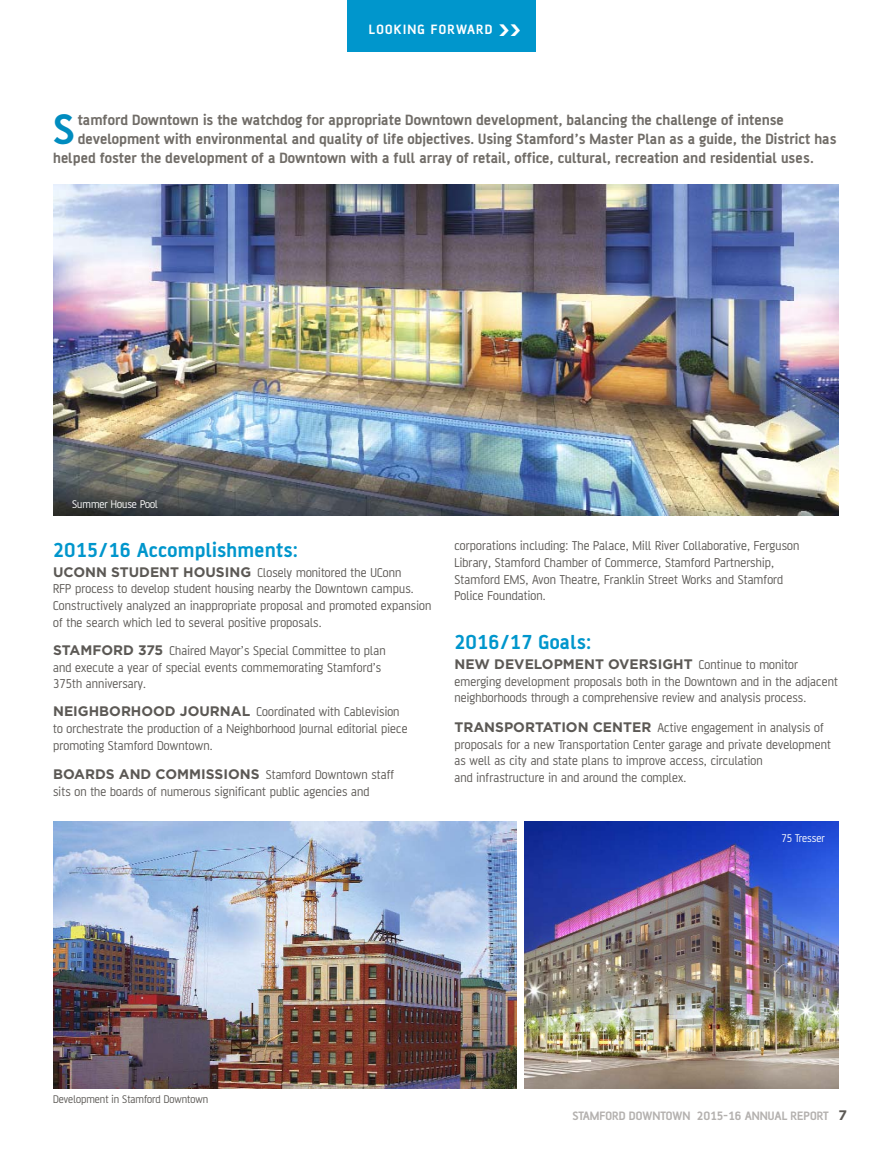
<style>
.page{position:relative;width:892px;height:1151px;background:#fff}
.page>*{position:absolute;margin:0;border:0;box-sizing:border-box;transform-origin:0 0}
.t1{font:700 45.68px "AF Battersea";color:#008cbf}
.t2{font:700 21.7px "AF Battersea";letter-spacing:.01em;color:#0096cc}
.t3{font:700 15.92px "AF Battersea";color:#706c67}
.t4{font:700 14.53px "AF Battersea";letter-spacing:.085em;color:#fff}
.t5{font:700 14.53px "AF Battersea";letter-spacing:.15em;color:#fff}
.t6{font:13.83px/16.6px "AF Battersea";letter-spacing:.01em;color:#5c5955}
.t7{font:700 13.83px "Gotham";color:#5c5955}
.t8{font:700 13.12px "AF Battersea";color:#b4b1af}
.t9{font:11.9px "AF Battersea";color:#5c5955}
.t10{font:11.9px "AF Battersea";color:#fff}
.s1{font-family:"U.S.S.Dallas";font-weight:400;font-size:17.5px}
.s2{font-family:"Gotham";font-weight:700}
.s3{font-family:"AF Battersea";font-weight:400}
.s4{font-family:"Gotham";font-size:13.83px;color:#5c5955}
</style>
<div class="page">
<img style="left:53px;top:821px;width:462px;height:267px">
<img style="left:524px;top:821px;width:313px;height:267px">
<img style="left:53px;top:185px;width:784px;height:331px">
<div style="left:347px;top:1px;width:188px;height:51px;background:#0096cc"></div>
<p class="t5" style="left:370px;top:21px;width:138px">LOOKING FORWARD</p>
<p class="t4" style="left:368px;top:25px;width:154px">LOOKING FORWARD <span class="s1">&gt;&gt;</span></p>
<h1 class="t1" style="left:53px;top:114px;width:23px">S</h1>
<p class="t3" style="left:78px;top:114px;width:707px">tamford Downtown is the watchdog for appropriate Downtown development, balancing the challenge of intense</p>
<p class="t3" style="left:78px;top:133px;width:760px">development with environmental and quality of life objectives. Using Stamford’s Master Plan as a guide, the District has</p>
<p class="t3" style="left:53px;top:153px;width:761px">helped foster the development of a Downtown with a full array of retail, office, cultural, recreation and residential uses.</p>
<p class="t10" style="left:72px;top:500px;width:87px">Summer House Pool</p>
<h2 class="t2" style="left:53px;top:542px;width:246px">2015/16 Accomplishments:</h2>
<p class="t6" style="left:53px;top:565px;width:379px"><span class="s2">UCONN STUDENT HOUSING</span> Closely monitored the UConn<br>RFP process to develop student housing nearby the Downtown campus.<br>Constructively analyzed an inappropriate proposal and promoted expansion of the search which led to several positive proposals.</p>
<p class="t6" style="left:53px;top:643px;width:334px"><span class="s2">STAMFORD 375</span> Chaired Mayor’s Special Committee to plan and execute a year of special events commemorating Stamford’s<br>375th anniversary.</p>
<p class="t6" style="left:53px;top:704px;width:356px"><span class="s2">NEIGHBORHOOD JOURNAL</span> Coordinated with Cablevision to orchestrate the production of a Neighborhood Journal editorial piece promoting Stamford Downtown.</p>
<p class="t6" style="left:53px;top:767px;width:342px"><span class="s2">BOARDS AND COMMISSIONS</span> Stamford Downtown staff sits on the boards of numerous significant public agencies and</p>
<p class="t6" style="left:454px;top:539px;width:346px">corporations including: The Palace, Mill River Collaborative, Ferguson Library, Stamford Chamber of Commerce, Stamford Partnership, Stamford EMS, Avon Theatre, Franklin Street Works and Stamford Police Foundation.</p>
<h2 class="t2" style="left:454px;top:635px;width:138px">2016/17 Goals:</h2>
<p class="t7" style="left:454px;top:659px;width:345px">NEW DEVELOPMENT OVERSIGHT <span class="s3">Continue to monitor</span></p>
<p class="t6" style="left:454px;top:674px;width:385px">emerging development proposals both in the Downtown and in the adjacent neighborhoods through a comprehensive review and analysis process.</p>
<p class="t6" style="left:454px;top:720px;width:378px"><span class="s2">TRANSPORTATION CENTER</span> Active engagement in analysis of proposals for a new Transportation Center garage and private development as well as city and state plans to improve access, circulation<br>and infrastructure in and around the complex.</p>
<p class="t10" style="left:781px;top:834px;width:45px">75 Tresser</p>
<p class="t9" style="left:53px;top:1095px;width:157px">Development in Stamford Downtown</p>
<p class="t8" style="left:572px;top:1111px;width:276px">STAMFORD DOWNTOWN 2015-16 ANNUAL REPORT <span class="s4">7</span></p>
</div>
